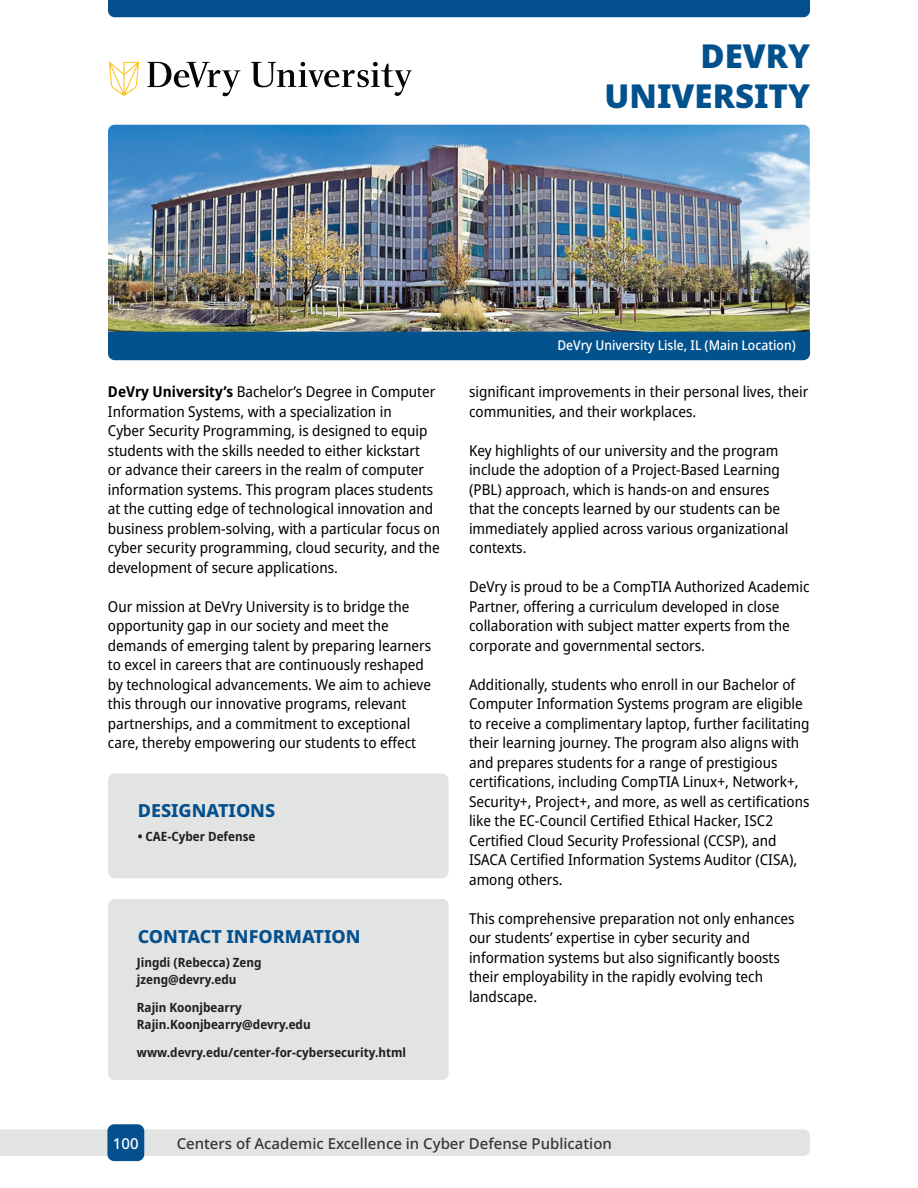
<style>
.page{position:relative;width:918px;height:1188px;background:#fff}
.page>*{position:absolute;margin:0;border:0;box-sizing:border-box;transform-origin:0 0}
.t1{font:900 33px/39.6px "Noto Sans";color:#01518c;text-align:right}
.t2{font:800 18px "Noto Sans";color:#04508e}
.t3{font:semi-condensed 15px/19.5px "Noto Sans";color:#000}
.t4{font:500 15px "Noto Sans";color:#393334}
.t5{font:500 15px "Noto Sans";color:#fff}
.t6{font:500 semi-condensed 13.5px "Noto Sans";color:#fff}
.t7{font:700 semi-condensed 12.75px/16.5px "Noto Sans";color:#231f20}
.s1{font-weight:700}
</style>
<div class="page">
<div style="left:0;top:1129px;width:810px;height:27px;background:#e2e3e3"></div>
<div style="left:107px;top:1124px;width:37px;height:37px;background:#04508e;border-radius:7px"></div>
<div style="left:108px;top:0;width:702px;height:17px;background:#04508e"></div>
<div style="left:108px;top:899px;width:341px;height:181px;background:#e2e3e3;border-radius:7px"></div>
<div style="left:108px;top:773px;width:341px;height:105px;background:#e2e3e3;border-radius:7px"></div>
<img style="left:108px;top:125px;width:702px;height:207px">
<div style="left:108px;top:332px;width:702px;height:28px;background:#01528d"></div>
<img style="left:108px;top:61px;width:303px;height:35px">
<h1 class="t1" style="left:605px;top:36px;width:207px">DEVRY<br>UNIVERSITY</h1>
<p class="t3" style="left:108px;top:382px;width:334px"><span class="s1">DeVry University’s</span> Bachelor’s Degree in Computer Information Systems, with a specialization in<br>Cyber Security Programming, is designed to equip students with the skills needed to either kickstart<br>or advance their careers in the realm of computer information systems. This program places students at the cutting edge of technological innovation and business problem-solving, with a particular focus on cyber security programming, cloud security, and the development of secure applications.</p>
<p class="t3" style="left:108px;top:597px;width:325px">Our mission at DeVry University is to bridge the opportunity gap in our society and meet the demands of emerging talent by preparing learners to excel in careers that are continuously reshaped by technological advancements. We aim to achieve this through our innovative programs, relevant partnerships, and a commitment to exceptional care, thereby empowering our students to effect</p>
<p class="t2" style="left:138px;top:798px;width:139px">DESIGNATIONS</p>
<p class="t7" style="left:138px;top:828px;width:119px">• CAE-Cyber Defense</p>
<p class="t2" style="left:138px;top:924px;width:224px">CONTACT INFORMATION</p>
<p class="t7" style="left:137px;top:955px;width:126px">Jingdi (Rebecca) Zeng jzeng@devry.edu</p>
<p class="t7" style="left:137px;top:1000px;width:175px">Rajin Koonjbearry<br>Rajin.Koonjbearry@devry.edu</p>
<p class="t7" style="left:137px;top:1045px;width:271px">www.devry.edu/center-for-cybersecurity.html</p>
<p class="t6" style="left:557px;top:336px;width:240px">DeVry University Lisle, IL (Main Location)</p>
<p class="t3" style="left:469px;top:382px;width:341px">significant improvements in their personal lives, their communities, and their workplaces.</p>
<p class="t3" style="left:469px;top:441px;width:321px">Key highlights of our university and the program include the adoption of a Project-Based Learning (PBL) approach, which is hands-on and ensures that the concepts learned by our students can be immediately applied across various organizational contexts.</p>
<p class="t3" style="left:469px;top:577px;width:342px">DeVry is proud to be a CompTIA Authorized Academic Partner, offering a curriculum developed in close collaboration with subject matter experts from the corporate and governmental sectors.</p>
<p class="t3" style="left:469px;top:675px;width:342px">Additionally, students who enroll in our Bachelor of Computer Information Systems program are eligible to receive a complimentary laptop, further facilitating their learning journey. The program also aligns with and prepares students for a range of prestigious certifications, including CompTIA Linux+, Network+, Security+, Project+, and more, as well as certifications like the EC-Council Certified Ethical Hacker, ISC2<br>Certified Cloud Security Professional (CCSP), and ISACA Certified Information Systems Auditor (CISA), among others.</p>
<p class="t3" style="left:469px;top:909px;width:327px">This comprehensive preparation not only enhances our students’ expertise in cyber security and information systems but also significantly boosts their employability in the rapidly evolving tech landscape.</p>
<p class="t5" style="left:113px;top:1133px;width:27px">100</p>
<p class="t4" style="left:177px;top:1132px;width:437px">Centers of Academic Excellence in Cyber Defense Publication</p>
</div>
